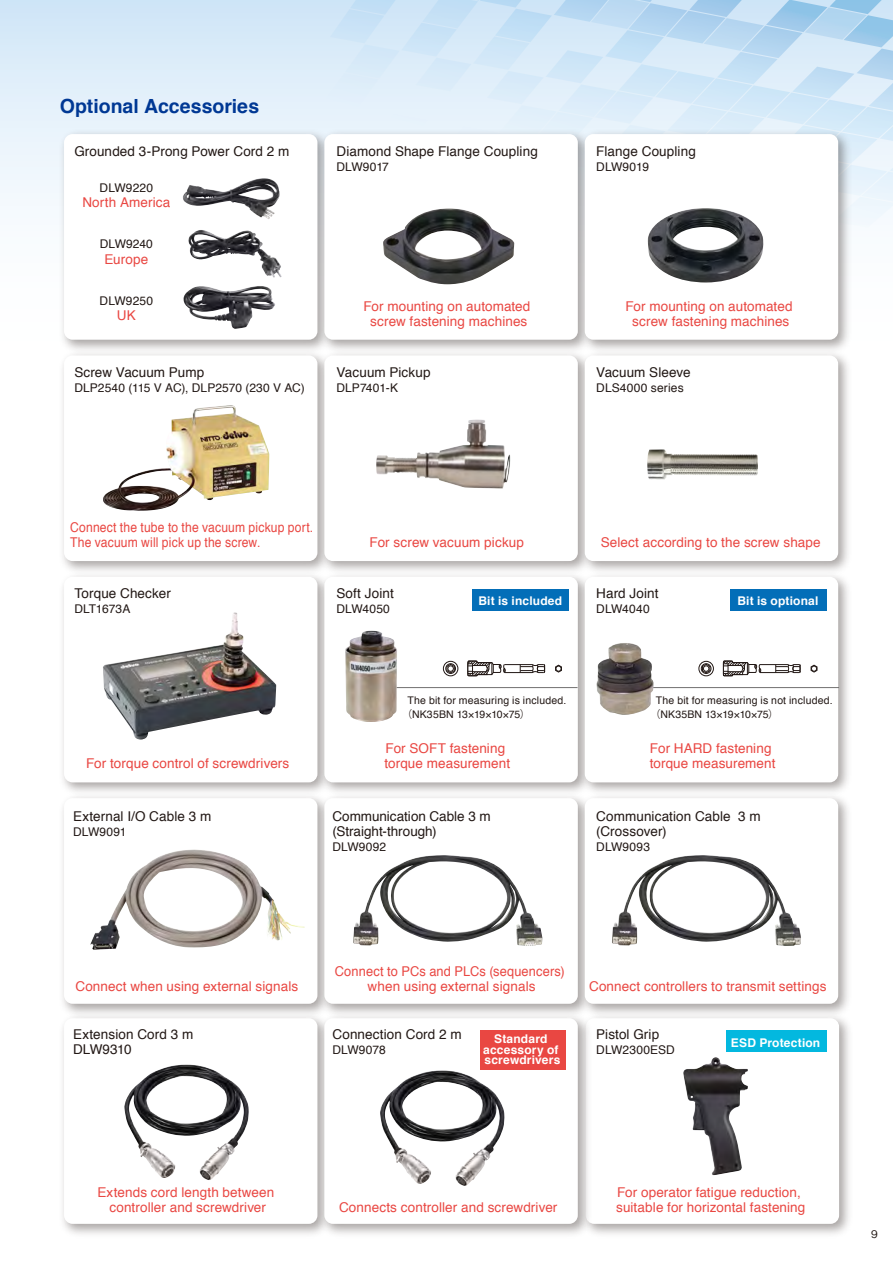
<style>
.page{position:relative;width:893px;height:1263px;background:#fff}
.page>*{position:absolute;margin:0;border:0;box-sizing:border-box;transform-origin:0 0}
.t1{font:700 19.5px "Helvetica";color:#003894}
.t2{font:13.5px/15px "Helvetica";letter-spacing:.01em;color:#e94742;text-align:center}
.t3{font:13.5px/15px "Helvetica";letter-spacing:.005em;color:#221815}
.t4{font:13.5px/15px "Helvetica";letter-spacing:.01em;color:#e94742;scale:.9 1}
.t5{font:13.5px/15px "Helvetica";letter-spacing:.01em;color:#e94742;text-align:center;scale:.95 1}
.t6{font:12px "Helvetica";letter-spacing:.01em;color:#221815}
.t7{font:700 12px/10.5px "Helvetica";letter-spacing:.015em;color:#fff;text-align:center}
.t8{font:10.5px/13.5px "Helvetica";letter-spacing:.02em;color:#221815}
.t9{font:500 10.5px "Gothic BBB Pr 6 N";color:#221815}
.s1{font-family:"Koz Go Pr 6 N"}
</style>
<div class="page">
<div style="left:0;top:0;width:893px;height:391px;background:linear-gradient(to bottom,#d6e9f8,#fff)"></div>
<svg style="left:324px;top:0;width:569px;height:247px;background:#d1e6f7"></svg>
<img style="left:55px;top:125px;width:261px;height:222px">
<div style="left:64px;top:134px;width:253px;height:206px;background:#fff;border-radius:9px"></div>
<img style="left:316px;top:125px;width:260px;height:222px">
<div style="left:324px;top:134px;width:254px;height:206px;background:#fff;border-radius:9px"></div>
<img style="left:576px;top:125px;width:280px;height:222px">
<div style="left:585px;top:134px;width:253px;height:206px;background:#fff;border-radius:9px"></div>
<img style="left:55px;top:347px;width:261px;height:221px">
<div style="left:64px;top:355px;width:253px;height:206px;background:#fff;border-radius:9px"></div>
<img style="left:316px;top:347px;width:260px;height:221px">
<div style="left:324px;top:355px;width:254px;height:206px;background:#fff;border-radius:9px"></div>
<img style="left:576px;top:347px;width:280px;height:221px">
<div style="left:585px;top:355px;width:253px;height:206px;background:#fff;border-radius:9px"></div>
<img style="left:316px;top:568px;width:260px;height:221px">
<div style="left:324px;top:577px;width:254px;height:205px;background:#fff;border-radius:9px"></div>
<img style="left:576px;top:568px;width:272px;height:221px">
<div style="left:585px;top:577px;width:253px;height:205px;background:#fff;border-radius:9px"></div>
<div style="left:64px;top:798px;width:253px;height:206px;background:#fff;border-radius:9px"></div>
<img style="left:376px;top:419px;width:135px;height:70px">
<img style="left:316px;top:789px;width:260px;height:221px">
<div style="left:324px;top:798px;width:254px;height:206px;background:#fff;border-radius:9px"></div>
<img style="left:353px;top:855px;width:189px;height:91px">
<img style="left:576px;top:789px;width:272px;height:221px">
<div style="left:585px;top:798px;width:253px;height:206px;background:#fff;border-radius:9px"></div>
<img style="left:124px;top:1067px;width:120px;height:113px">
<img style="left:103px;top:405px;width:166px;height:106px">
<img style="left:383px;top:208px;width:131px;height:76px">
<img style="left:647px;top:208px;width:117px;height:74px">
<img style="left:316px;top:1010px;width:279px;height:226px">
<div style="left:324px;top:1018px;width:254px;height:206px;background:#fff;border-radius:9px"></div>
<img style="left:380px;top:1072px;width:119px;height:114px">
<img style="left:612px;top:855px;width:189px;height:91px">
<img style="left:90px;top:849px;width:215px;height:101px">
<img style="left:683px;top:1057px;width:65px;height:118px">
<div style="left:480px;top:1030px;width:85px;height:40px;background:#e94742"></div>
<div style="left:726px;top:1030px;width:101px;height:22px;background:#03b8df"></div>
<div style="left:472px;top:589px;width:97px;height:22px;background:#036eb8"></div>
<div style="left:730px;top:589px;width:97px;height:22px;background:#036eb8"></div>
<img style="left:647px;top:449px;width:111px;height:30px">
<hr style="left:396px;top:687px;width:181px;height:1px;background:#727171">
<hr style="left:647px;top:687px;width:192px;height:1px;background:#727171">
<img style="left:345px;top:631px;width:52px;height:91px">
<img style="left:596px;top:643px;width:58px;height:72px">
<svg style="left:702px;top:663px;width:9px;height:11px"></svg>
<svg style="left:810px;top:664px;width:8px;height:9px"></svg>
<div style="left:698px;top:661px;width:16px;height:15px;border:1px solid #221815;border-radius:50%"></div>
<div style="left:703px;top:665px;width:6px;height:7px;border:1px solid #221815;border-radius:50%"></div>
<div style="left:701px;top:663px;width:10px;height:11px;border:1px solid #221815;border-radius:50%"></div>
<svg style="left:723px;top:660px;width:78px;height:16px"></svg>
<svg style="left:446px;top:663px;width:9px;height:11px"></svg>
<svg style="left:555px;top:664px;width:7px;height:9px"></svg>
<div style="left:443px;top:661px;width:15px;height:15px;border:1px solid #221815;border-radius:50%"></div>
<div style="left:447px;top:665px;width:7px;height:7px;border:1px solid #221815;border-radius:50%"></div>
<div style="left:445px;top:663px;width:11px;height:11px;border:1px solid #221815;border-radius:50%"></div>
<svg style="left:467px;top:660px;width:78px;height:16px"></svg>
<img style="left:103px;top:612px;width:173px;height:128px">
<img style="left:188px;top:230px;width:94px;height:48px">
<img style="left:183px;top:178px;width:97px;height:41px">
<img style="left:183px;top:286px;width:92px;height:43px">
<h1 class="t1" style="left:60px;top:91px;width:201px">Optional Accessories</h1>
<p class="t3" style="left:74px;top:144px;width:216px">Grounded 3-Prong Power Cord 2 m</p>
<p class="t6" style="left:100px;top:179px;width:55px">DLW9220</p>
<p class="t2" style="left:82px;top:195px;width:90px">North America</p>
<p class="t6" style="left:100px;top:235px;width:55px">DLW9240</p>
<p class="t2" style="left:104px;top:252px;width:45px">Europe</p>
<p class="t6" style="left:100px;top:292px;width:55px">DLW9250</p>
<p class="t2" style="left:117px;top:308px;width:20px">UK</p>
<p class="t3" style="left:74px;top:365px;width:131px">Screw Vacuum Pump</p>
<p class="t6" style="left:74px;top:378px;width:232px">DLP2540 (115 V AC), DLP2570 (230 V AC)</p>
<p class="t3" style="left:336px;top:144px;width:203px">Diamond Shape Flange Coupling</p>
<p class="t6" style="left:336px;top:157px;width:54px">DLW9017</p>
<p class="t2" style="left:363px;top:299px;width:169px">For mounting on automated screw fastening machines</p>
<p class="t3" style="left:336px;top:365px;width:96px">Vacuum Pickup</p>
<p class="t6" style="left:336px;top:378px;width:63px">DLP7401-K</p>
<p class="t3" style="left:596px;top:144px;width:101px">Flange Coupling</p>
<p class="t6" style="left:596px;top:157px;width:54px">DLW9019</p>
<p class="t2" style="left:625px;top:299px;width:169px">For mounting on automated screw fastening machines</p>
<p class="t3" style="left:596px;top:365px;width:96px">Vacuum Sleeve</p>
<p class="t6" style="left:596px;top:379px;width:89px">DLS4000 series</p>
<p class="t4" style="left:70px;top:520px;width:271px">Connect the tube to the vacuum pickup port.<br>The vacuum will pick up the screw.</p>
<p class="t3" style="left:74px;top:586px;width:98px">Torque Checker</p>
<p class="t6" style="left:74px;top:599px;width:58px">DLT1673A</p>
<p class="t2" style="left:369px;top:535px;width:156px">For screw vacuum pickup</p>
<p class="t2" style="left:601px;top:535px;width:221px">Select according to the screw shape</p>
<p class="t3" style="left:336px;top:586px;width:59px">Soft Joint</p>
<p class="t6" style="left:336px;top:599px;width:55px">DLW4050</p>
<p class="t3" style="left:596px;top:586px;width:64px">Hard Joint</p>
<p class="t6" style="left:596px;top:599px;width:55px">DLW4040</p>
<p class="t7" style="left:478px;top:596px;width:85px">Bit is included</p>
<p class="t7" style="left:737px;top:596px;width:83px">Bit is optional</p>
<p class="t8" style="left:402px;top:694px;width:166px;text-indent:6px">The bit for measuring is included.<span class="s1">（</span>NK35BN 13×19×10×75<span class="s1">）</span></p>
<p class="t8" style="left:650px;top:694px;width:184px;text-indent:6px">The bit for measuring is not included.<span class="s1">（</span>NK35BN 13×19×10×75<span class="s1">）</span></p>
<p class="t2" style="left:385px;top:741px;width:121px">For SOFT fastening</p>
<p class="t2" style="left:86px;top:756px;width:205px">For torque control of screwdrivers</p>
<p class="t2" style="left:384px;top:756px;width:127px">torque measurement</p>
<p class="t2" style="left:650px;top:741px;width:127px;text-align:left">For HARD fastening torque measurement</p>
<p class="t3" style="left:73px;top:809px;width:140px">External I/O Cable 3 m</p>
<p class="t6" style="left:73px;top:823px;width:55px">DLW9091</p>
<p class="t3" style="left:332px;top:809px;width:160px">Communication Cable 3 m (Straight-through)</p>
<p class="t6" style="left:332px;top:838px;width:55px">DLW9092</p>
<p class="t3" style="left:596px;top:809px;width:166px">Communication Cable 3 m (Crossover)</p>
<p class="t6" style="left:596px;top:838px;width:55px">DLW9093</p>
<p class="t2" style="left:75px;top:979px;width:224px">Connect when using external signals</p>
<p class="t3" style="left:73px;top:1027px;width:122px">Extension Cord 3 m<br>DLW9310</p>
<p class="t5" style="left:335px;top:964px;width:244px">Connect to PCs and PLCs (sequencers) when using external signals</p>
<p class="t3" style="left:332px;top:1027px;width:131px">Connection Cord 2 m</p>
<p class="t6" style="left:332px;top:1041px;width:55px">DLW9078</p>
<p class="t7" style="left:483px;top:1034px;width:79px">Standard accessory of screwdrivers</p>
<p class="t2" style="left:589px;top:979px;width:239px">Connect controllers to transmit settings</p>
<p class="t3" style="left:596px;top:1027px;width:64px">Pistol Grip</p>
<p class="t6" style="left:596px;top:1041px;width:80px">DLW2300ESD</p>
<p class="t7" style="left:731px;top:1037px;width:91px">ESD Protection</p>
<p class="t2" style="left:97px;top:1185px;width:178px">Extends cord length between controller and screwdriver</p>
<p class="t2" style="left:339px;top:1200px;width:220px">Connects controller and screwdriver</p>
<p class="t2" style="left:616px;top:1185px;width:191px;text-align:left">For operator fatigue reduction, suitable for horizontal fastening</p>
<p class="t9" style="left:871px;top:1225px;width:8px">9</p>
</div>
